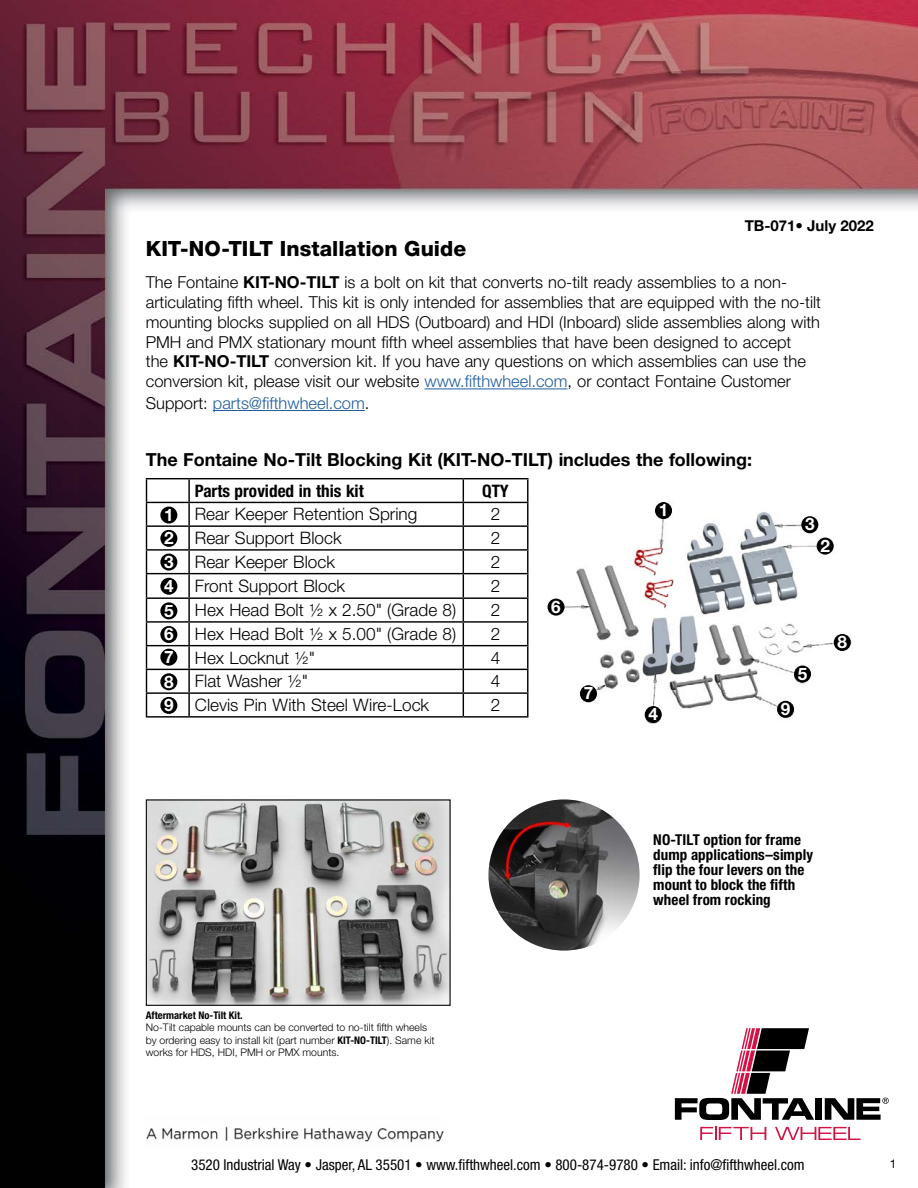
<style>
.page{position:relative;width:918px;height:1188px;background:#fff}
.page>*{position:absolute;margin:0;border:0;box-sizing:border-box;transform-origin:0 0}
.t1{font:800 21px "Helvetica Neue LT Pro";color:#000}
.t2{font:700 18px "Helvetica Neue LT Pro";color:#000}
.t3{font:300 17.25px "Helvetica Neue LT Pro";color:#000}
.t4{font:700 condensed 17.25px "Helvetica Neue LT Pro";color:#000}
.t5{font:700 17.25px/23.7px "Helvetica Neue LT Pro";color:#fff;text-align:justify}
.t6{font:300 16.5px/19.8px "Helvetica Neue LT Pro";color:#000}
.t7{font:300 16.5px "Helvetica Neue LT Pro";color:#215e9e}
.t8{font:700 condensed 15px/15px "Helvetica Neue LT Pro";letter-spacing:.005em;color:#000}
.t9{font:condensed 15px "Helvetica Neue LT Pro";color:#000}
.t10{font:700 15px "Helvetica Neue LT Pro";color:#000}
.t11{font:12px "Helvetica Neue LT Pro";color:#000}
.t12{font:300 10.5px/12.6px "Helvetica Neue LT Pro";color:#000}
.t13{font:700 condensed 10.5px "Helvetica Neue LT Pro";color:#000}
.s1{font-weight:700}
.s2{color:#215e9e}
.s3{color:#000}
.s4{font-weight:700;font-stretch:condensed}
</style>
<div class="page">
<img style="left:0;top:0;width:918px;height:1188px">
<img style="left:144px;top:1115px;width:301px;height:33px">
<svg style="left:700px;top:1127px;width:66px;height:13px"></svg>
<svg style="left:775px;top:1127px;width:85px;height:13px"></svg>
<svg style="left:675px;top:1028px;width:139px;height:92px"></svg>
<div style="left:816px;top:1098px;width:6px;height:22px;background:#000"></div>
<svg style="left:825px;top:1098px;width:64px;height:22px"></svg>
<hr style="left:425px;top:388px;width:143px;height:1px;background:#215e9e">
<hr style="left:213px;top:410px;width:152px;height:1px;background:#215e9e">
<hr style="left:146px;top:478px;width:43px;height:1px;background:#000">
<hr style="left:189px;top:478px;width:274px;height:1px;background:#000">
<hr style="left:188px;top:479px;width:2px;height:23px;background:#000">
<hr style="left:463px;top:478px;width:65px;height:1px;background:#000">
<hr style="left:146px;top:502px;width:43px;height:1px;background:#000">
<hr style="left:189px;top:502px;width:274px;height:1px;background:#000">
<hr style="left:188px;top:503px;width:2px;height:22px;background:#000">
<hr style="left:463px;top:502px;width:65px;height:1px;background:#000">
<hr style="left:146px;top:525px;width:43px;height:2px;background:#000">
<hr style="left:189px;top:525px;width:274px;height:2px;background:#000">
<hr style="left:188px;top:527px;width:2px;height:22px;background:#000">
<hr style="left:463px;top:525px;width:65px;height:2px;background:#000">
<hr style="left:146px;top:549px;width:43px;height:2px;background:#000">
<hr style="left:189px;top:549px;width:274px;height:2px;background:#000">
<hr style="left:188px;top:551px;width:2px;height:22px;background:#000">
<hr style="left:463px;top:549px;width:65px;height:2px;background:#000">
<hr style="left:146px;top:573px;width:43px;height:1px;background:#000">
<hr style="left:189px;top:573px;width:274px;height:1px;background:#000">
<hr style="left:188px;top:574px;width:2px;height:23px;background:#000">
<hr style="left:463px;top:573px;width:65px;height:1px;background:#000">
<hr style="left:146px;top:597px;width:43px;height:2px;background:#000">
<hr style="left:189px;top:597px;width:274px;height:2px;background:#000">
<hr style="left:188px;top:599px;width:2px;height:22px;background:#000">
<hr style="left:463px;top:597px;width:65px;height:2px;background:#000">
<hr style="left:146px;top:621px;width:43px;height:2px;background:#000">
<hr style="left:189px;top:621px;width:274px;height:2px;background:#000">
<hr style="left:188px;top:623px;width:2px;height:22px;background:#000">
<hr style="left:463px;top:621px;width:65px;height:2px;background:#000">
<hr style="left:146px;top:645px;width:43px;height:1px;background:#000">
<hr style="left:189px;top:645px;width:274px;height:1px;background:#000">
<hr style="left:188px;top:646px;width:2px;height:23px;background:#000">
<hr style="left:463px;top:645px;width:65px;height:1px;background:#000">
<hr style="left:146px;top:669px;width:43px;height:1px;background:#000">
<hr style="left:189px;top:669px;width:274px;height:1px;background:#000">
<hr style="left:188px;top:670px;width:2px;height:22px;background:#000">
<hr style="left:463px;top:669px;width:65px;height:1px;background:#000">
<hr style="left:146px;top:692px;width:43px;height:2px;background:#000">
<svg style="left:146px;top:479px;width:1px;height:237px"></svg>
<hr style="left:189px;top:692px;width:274px;height:2px;background:#000">
<hr style="left:188px;top:694px;width:2px;height:22px;background:#000">
<hr style="left:463px;top:692px;width:65px;height:2px;background:#000">
<svg style="left:463px;top:479px;width:1px;height:237px"></svg>
<svg style="left:527px;top:479px;width:1px;height:237px"></svg>
<hr style="left:146px;top:716px;width:43px;height:2px;background:#000">
<hr style="left:189px;top:716px;width:274px;height:2px;background:#000">
<hr style="left:463px;top:716px;width:65px;height:2px;background:#000">
<img style="left:536px;top:490px;width:337px;height:251px">
<div style="left:655px;top:502px;width:17px;height:17px;background:#000;border-radius:50%"></div>
<div style="left:548px;top:599px;width:17px;height:17px;background:#000;border-radius:50%"></div>
<div style="left:580px;top:685px;width:17px;height:17px;background:#000;border-radius:50%"></div>
<div style="left:645px;top:706px;width:17px;height:17px;background:#000;border-radius:50%"></div>
<div style="left:777px;top:701px;width:17px;height:17px;background:#000;border-radius:50%"></div>
<div style="left:794px;top:666px;width:17px;height:17px;background:#000;border-radius:50%"></div>
<div style="left:834px;top:634px;width:17px;height:17px;background:#000;border-radius:50%"></div>
<div style="left:817px;top:538px;width:17px;height:17px;background:#000;border-radius:50%"></div>
<div style="left:801px;top:516px;width:17px;height:17px;background:#000;border-radius:50%"></div>
<div style="left:160px;top:507px;width:17px;height:17px;background:#000;border-radius:50%"></div>
<div style="left:160px;top:530px;width:17px;height:17px;background:#000;border-radius:50%"></div>
<div style="left:160px;top:554px;width:17px;height:17px;background:#000;border-radius:50%"></div>
<div style="left:160px;top:578px;width:17px;height:17px;background:#000;border-radius:50%"></div>
<div style="left:160px;top:602px;width:17px;height:17px;background:#000;border-radius:50%"></div>
<div style="left:160px;top:626px;width:17px;height:17px;background:#000;border-radius:50%"></div>
<div style="left:160px;top:649px;width:17px;height:17px;background:#000;border-radius:50%"></div>
<div style="left:160px;top:673px;width:17px;height:17px;background:#000;border-radius:50%"></div>
<div style="left:160px;top:697px;width:17px;height:17px;background:#000;border-radius:50%"></div>
<img style="left:148px;top:801px;width:301px;height:203px">
<div style="left:146px;top:799px;width:305px;height:207px;border:1px solid #000"></div>
<img style="left:488px;top:799px;width:152px;height:152px;border-radius:76px">
<p class="t10" style="left:745px;top:216px;width:130px">TB-071• July 2022</p>
<p class="t1" style="left:146px;top:236px;width:322px">KIT-NO-TILT Installation Guide</p>
<p class="t6" style="left:146px;top:272px;width:677px">The Fontaine <span class="s1">KIT-NO-TILT</span> is a bolt on kit that converts no-tilt ready assemblies to a non&shy;articulating fifth wheel. This kit is only intended for assemblies that are equipped with the no-tilt mounting blocks supplied on all HDS (Outboard) and HDI (Inboard) slide assemblies along with PMH and PMX stationary mount fifth wheel assemblies that have been designed to accept<br>the <span class="s1">KIT-NO-TILT</span> conversion kit. If you have any questions on which assemblies can use the conversion kit, please visit our website <span class="s2">www.fifthwheel.com</span>, or contact Fontaine Customer</p>
<p class="t7" style="left:146px;top:393px;width:225px"><span class="s3">Support:</span> parts@fifthwheel.com<span class="s3">.</span></p>
<p class="t2" style="left:146px;top:448px;width:608px">The Fontaine No-Tilt Blocking Kit (KIT-NO-TILT) includes the following:</p>
<p class="t5" style="left:164px;top:502px;width:11px">1<br>2<br>3<br>4<br>5<br>6<br>7</p>
<p class="t5" style="left:164px;top:669px;width:11px">8<br>9</p>
<p class="t4" style="left:195px;top:480px;width:170px">Parts provided in this kit</p>
<p class="t4" style="left:482px;top:480px;width:28px">QTY</p>
<p class="t3" style="left:195px;top:504px;width:224px">Rear Keeper Retention Spring</p>
<p class="t3" style="left:491px;top:504px;width:11px">2</p>
<p class="t3" style="left:195px;top:528px;width:148px">Rear Support Block</p>
<p class="t3" style="left:491px;top:528px;width:11px">2</p>
<p class="t3" style="left:195px;top:551px;width:142px">Rear Keeper Block</p>
<p class="t3" style="left:491px;top:551px;width:11px">2</p>
<p class="t3" style="left:195px;top:575px;width:152px">Front Support Block</p>
<p class="t3" style="left:491px;top:575px;width:11px">2</p>
<p class="t3" style="left:195px;top:600px;width:263px">Hex Head Bolt ½ x 2.50" (Grade 8)</p>
<p class="t3" style="left:491px;top:600px;width:11px">2</p>
<p class="t3" style="left:195px;top:623px;width:263px">Hex Head Bolt ½ x 5.00" (Grade 8)</p>
<p class="t3" style="left:491px;top:623px;width:11px">2</p>
<p class="t3" style="left:195px;top:647px;width:122px">Hex Locknut ½"</p>
<p class="t3" style="left:491px;top:647px;width:11px">4</p>
<p class="t3" style="left:195px;top:671px;width:115px">Flat Washer ½"</p>
<p class="t3" style="left:491px;top:671px;width:11px">4</p>
<p class="t3" style="left:195px;top:694px;width:236px">Clevis Pin With Steel Wire-Lock</p>
<p class="t3" style="left:491px;top:694px;width:11px">2</p>
<p class="t5" style="left:551px;top:595px;width:11px">6</p>
<p class="t5" style="left:584px;top:681px;width:11px">7</p>
<p class="t5" style="left:659px;top:498px;width:11px">1</p>
<p class="t5" style="left:648px;top:702px;width:11px">4</p>
<p class="t5" style="left:781px;top:697px;width:11px">9</p>
<p class="t5" style="left:805px;top:512px;width:11px">3</p>
<p class="t5" style="left:820px;top:533px;width:11px">2</p>
<p class="t5" style="left:798px;top:661px;width:11px">5</p>
<p class="t5" style="left:837px;top:630px;width:11px">8</p>
<p class="t13" style="left:146px;top:1009px;width:98px">Aftermarket No-Tilt Kit.</p>
<p class="t12" style="left:146px;top:1021px;width:290px">No-Tilt capable mounts can be converted to no-tilt fifth wheels by ordering easy to install kit (part number <span class="s4">KIT-NO-TILT</span>). Same kit works for HDS, HDI, PMH or PMX mounts.</p>
<p class="t8" style="left:653px;top:833px;width:161px">NO-TILT option for frame dump applications–simply flip the four levers on the mount to block the fifth wheel from rocking</p>
<p class="t9" style="left:191px;top:1156px;width:615px">3520 Industrial Way • Jasper, AL 35501 • www.fifthwheel.com • 800-874-9780 • Email: info@fifthwheel.com</p>
<p class="t11" style="left:890px;top:1157px;width:8px">1</p>
</div>
